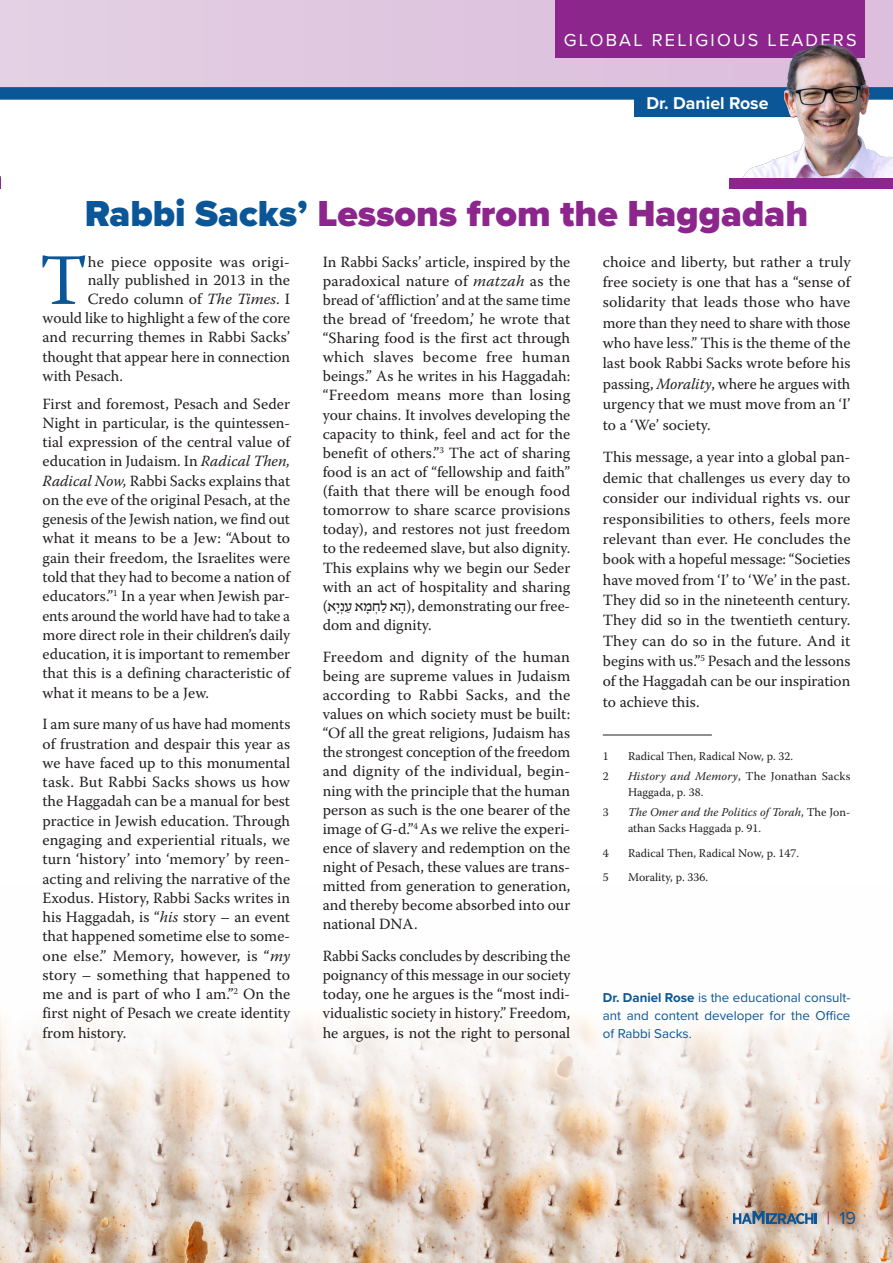
<style>
.page{position:relative;width:893px;height:1263px;background:#fff}
.page>*{position:absolute;margin:0;border:0;box-sizing:border-box;transform-origin:0 0}
.MAIN{font:72.15px "Warnock Pro";color:#0b5697}
.t1{font:900 37.5px "Proxima Nova";color:#8c268d}
.t2{font:18px "Proxima Nova";letter-spacing:.125em;color:#fff}
.t3{font:18px "Proxima Nova";color:#0b5697}
.MAIN-2{font:700 17.7px "Proxima Nova";color:#fff}
.MAIN-3{font:15.6px/19px "Warnock Pro";color:#231f20;text-align:justify}
.MAIN-4{font:13.35px/17.9px "Proxima Nova";color:#0b5697;text-align:justify}
.t4{font:11.85px/15.9px "Warnock Pro";color:#231f20}
.s1{color:#0b5697}
.s2{font-style:italic}
.s3{font-family:"Fb Hadasa New"}
.s4{font-weight:700}
.s5{color:#b1295b}
</style>
<div class="page">
<div style="left:0;top:0;width:893px;height:93px;background:#e0c8e0"></div>
<div style="left:555px;top:0;width:310px;height:58px;background:#8c268d"></div>
<svg style="left:1px;top:87px;width:729px;height:30px"></svg>
<img style="left:0;top:87px;width:1px;height:91px">
<img style="left:730px;top:43px;width:163px;height:135px">
<div style="left:730px;top:178px;width:163px;height:10px;background:#8c268d"></div>
<img style="left:0;top:1016px;width:893px;height:247px">
<hr style="left:603px;top:735px;width:109px;height:1px;background:#231f20">
<svg style="left:733px;top:1211px;width:84px;height:13px"></svg>
<p class="t2" style="left:564px;top:26px;width:294px">GLOBAL RELIGIOUS LEADERS</p>
<p class="MAIN-2" style="left:646px;top:90px;width:124px">Dr. Daniel Rose</p>
<p class="t1" style="left:85px;top:186px;width:725px"><span class="s1">Rabbi Sacks’</span> Lessons from the Haggadah</p>
<p class="MAIN" style="left:39px;top:237px;width:50px">T</p>
<p class="MAIN-3" style="left:88px;top:252px;width:204px">he piece opposite was origi-</p>
<p class="MAIN-3" style="left:88px;top:270px;width:204px">nally published in 2013 in the</p>
<p class="MAIN-3" style="left:88px;top:289px;width:204px">Credo column of <span class="s2">The Times</span>. I</p>
<p class="MAIN-3" style="left:43px;top:308px;width:249px">would like to highlight a few of the core</p>
<p class="MAIN-3" style="left:43px;top:327px;width:249px">and recurring themes in Rabbi Sacks’</p>
<p class="MAIN-3" style="left:43px;top:347px;width:249px">thought that appear here in connection</p>
<p class="MAIN-3" style="left:43px;top:366px;width:82px">with Pesach.</p>
<p class="MAIN-3" style="left:43px;top:394px;width:249px">First and foremost, Pesach and Seder Night in particular, is the quintessen&shy;tial expression of the central value of education in Judaism. In <span class="s2">Radical Then, Radical Now,</span> Rabbi Sacks explains that on the eve of the original Pesach, at the genesis of the Jewish nation, we find out what it means to be a Jew: “About to gain their freedom, the Israelites were told that they had to become a nation of educators.”<sup>1</sup> In a year when Jewish par&shy;ents around the world have had to take a more direct role in their children’s daily education, it is important to remember that this is a defining characteristic of what it means to be a Jew.</p>
<p class="MAIN-3" style="left:43px;top:714px;width:249px">I am sure many of us have had moments of frustration and despair this year as we have faced up to this monumental task. But Rabbi Sacks shows us how the Haggadah can be a manual for best practice in Jewish education. Through engaging and experiential rituals, we turn ‘history’ into ‘memory’ by reen&shy;acting and reliving the narrative of the Exodus. History, Rabbi Sacks writes in his Haggadah, is “<span class="s2">his</span> story – an event that happened sometime else to some&shy;one else.” Memory, however, is “<span class="s2">my </span>story – something that happened to me and is part of who I am.”<sup>2</sup> On the first night of Pesach we create identity from history.</p>
<p class="MAIN-3" style="left:323px;top:252px;width:249px">In Rabbi Sacks’ article, inspired by the paradoxical nature of <span class="s2">matzah</span> as the bread of ‘affliction’ and at the same time the bread of ‘freedom,’ he wrote that “Sharing food is the first act through which slaves become free human beings.” As he writes in his Haggadah: “Freedom means more than losing your chains. It involves developing the capacity to think, feel and act for the benefit of others.”<sup>3</sup> The act of sharing food is an act of “fellowship and faith” (faith that there will be enough food tomorrow to share scarce provisions today), and restores not just freedom to the redeemed slave, but also dignity.<br>This explains why we begin our Seder with an act of hospitality and sharing</p>
<p class="MAIN-3" style="left:323px;top:615px;width:111px">dom and dignity.</p>
<p class="MAIN-3" style="left:323px;top:596px;width:249px"><span class="s3">ַ אעְ נָיא</span>) <span class="s3">ַ אלְחָמ</span> ,)<span class="s3">ָה</span> demonstrating our free-</p>
<p class="MAIN-3" style="left:323px;top:647px;width:249px">Freedom and dignity of the human being are supreme values in Judaism according to Rabbi Sacks, and the values on which society must be built: “Of all the great religions, Judaism has the strongest conception of the freedom and dignity of the individual, begin&shy;ning with the principle that the human person as such is the one bearer of the image of G-d.”<sup>4</sup> As we relive the experi&shy;ence of slavery and redemption on the night of Pesach, these values are trans&shy;mitted from generation to generation, and thereby become absorbed into our national DNA.</p>
<p class="MAIN-3" style="left:323px;top:946px;width:249px">Rabbi Sacks concludes by describing the poignancy of this message in our society today, one he argues is the “most indi&shy;vidualistic society in history.” Freedom, he argues, is not the right to personal</p>
<p class="MAIN-3" style="left:603px;top:251px;width:249px;line-height:20.4px">choice and liberty, but rather a truly free society is one that has a “sense of solidarity that leads those who have more than they need to share with those who have less.” This is the theme of the last book Rabbi Sacks wrote before his passing, <span class="s2">Morality</span>, where he argues with urgency that we must move from an ‘I’ to a ‘We’ society.</p>
<p class="MAIN-3" style="left:603px;top:447px;width:249px;line-height:20.4px">This message, a year into a global pan&shy;demic that challenges us every day to consider our individual rights vs. our responsibilities to others, feels more relevant than ever. He concludes the book with a hopeful message: “Societies have moved from ‘I’ to ‘We’ in the past.<br>They did so in the nineteenth century.<br>They did so in the twentieth century.<br>They can do so in the future. And it begins with us.”<sup>5</sup> Pesach and the lessons of the Haggadah can be our inspiration to achieve this.</p>
<p class="t4" style="left:603px;top:748px;width:7px">1</p>
<p class="t4" style="left:628px;top:748px;width:167px">Radical Then, Radical Now, p. 32.</p>
<p class="t4" style="left:603px;top:768px;width:7px">2</p>
<p class="t4" style="left:628px;top:768px;width:224px"><span class="s2">History and Memory</span>, The Jonathan Sacks<br>Haggada, p. 38.</p>
<p class="t4" style="left:603px;top:804px;width:7px">3</p>
<p class="t4" style="left:628px;top:804px;width:224px"><span class="s2">The Omer and the Politics of Torah</span>, The Jon&shy;athan Sacks Haggada p. 91.</p>
<p class="t4" style="left:603px;top:844px;width:7px">4</p>
<p class="t4" style="left:628px;top:844px;width:173px">Radical Then, Radical Now, p. 147.</p>
<p class="t4" style="left:603px;top:869px;width:7px">5</p>
<p class="t4" style="left:628px;top:869px;width:82px">Morality, p. 336.</p>
<p class="MAIN-4" style="left:603px;top:988px;width:249px"><span class="s4">Dr. Daniel Rose</span> is the educational consult&shy;ant and content developer for the Office of Rabbi Sacks.</p>
<p class="t3" style="left:826px;top:1204px;width:31px"><span class="s5">|</span> 19</p>
</div>
